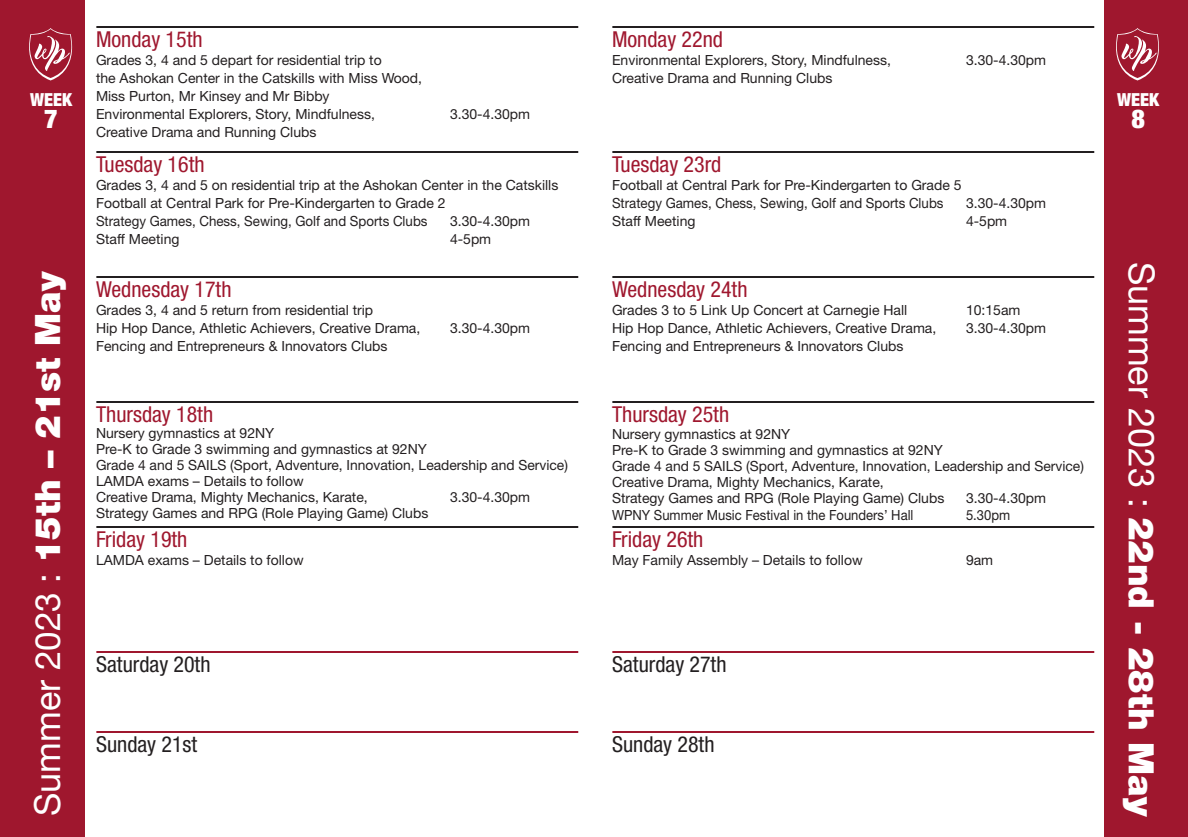
<style>
.page{position:relative;width:1188px;height:837px;background:#fff}
.page>*{position:absolute;margin:0;border:0;box-sizing:border-box;transform-origin:0 0}
.t1{font:900 35px "Helvetica Neue";color:#fff}
.t2{font:900 condensed 26px "Helvetica Neue";color:#fff}
.t3{font:condensed 22px "Helvetica Neue";color:#9f172e}
.t4{font:condensed 22px "Helvetica Neue";color:#231f20}
.t5{font:900 condensed 18px "Helvetica Neue";color:#fff}
.t6{font:14px "Helvetica Neue";color:#231f20}
.t7{font:14px "Helvetica Neue";color:#231f20;scale:.95 1}
.t8{font:14px "Helvetica Neue";color:#231f20;scale:.93 1}
.s1{font-weight:400;font-size:36px}
.s2{font-weight:400}
</style>
<div class="page">
<hr style="left:612px;top:26px;width:482px;height:2px;background:#231f20">
<hr style="left:612px;top:151px;width:482px;height:2px;background:#231f20">
<hr style="left:612px;top:276px;width:482px;height:2px;background:#231f20">
<hr style="left:612px;top:401px;width:482px;height:2px;background:#231f20">
<hr style="left:612px;top:526px;width:482px;height:2px;background:#231f20">
<hr style="left:612px;top:651px;width:482px;height:2px;background:#9f172e">
<hr style="left:612px;top:731px;width:482px;height:2px;background:#9f172e">
<div style="left:1104px;top:0;width:84px;height:837px;background:#9f172e"></div>
<div style="left:0;top:0;width:84px;height:837px;background:#9f172e"></div>
<hr style="left:96px;top:26px;width:482px;height:2px;background:#231f20">
<hr style="left:96px;top:151px;width:482px;height:2px;background:#231f20">
<hr style="left:96px;top:276px;width:482px;height:2px;background:#231f20">
<hr style="left:96px;top:401px;width:482px;height:2px;background:#231f20">
<hr style="left:96px;top:526px;width:482px;height:2px;background:#231f20">
<hr style="left:96px;top:651px;width:482px;height:2px;background:#9f172e">
<hr style="left:96px;top:731px;width:482px;height:2px;background:#9f172e">
<svg style="left:29px;top:28px;width:43px;height:52px"></svg>
<svg style="left:1116px;top:28px;width:43px;height:52px"></svg>
<p class="t5" style="left:30px;top:89px;width:44px">WEEK</p>
<p class="t2" style="left:44px;top:103px;width:15px">7</p>
<p class="t1" style="left:27px;top:816px;width:547px;rotate:-90deg"><span class="s1">Summer</span> <span class="s2">2023 :</span> 15th – 21st May</p>
<p class="t3" style="left:96px;top:27px;width:108px">Monday 15th</p>
<p class="t6" style="left:96px;top:52px;width:287px">Grades 3, 4 and 5 depart for residential trip to</p>
<p class="t6" style="left:96px;top:70px;width:328px">the Ashokan Center in the Catskills with Miss Wood,</p>
<p class="t6" style="left:96px;top:88px;width:235px">Miss Purton, Mr Kinsey and Mr Bibby</p>
<p class="t6" style="left:96px;top:106px;width:281px">Environmental Explorers, Story, Mindfulness,</p>
<p class="t6" style="left:450px;top:106px;width:82px">3.30-4.30pm</p>
<p class="t6" style="left:96px;top:124px;width:222px">Creative Drama and Running Clubs</p>
<p class="t3" style="left:96px;top:152px;width:110px">Tuesday 16th</p>
<p class="t6" style="left:96px;top:177px;width:464px">Grades 3, 4 and 5 on residential trip at the Ashokan Center in the Catskills</p>
<p class="t6" style="left:96px;top:195px;width:351px">Football at Central Park for Pre-Kindergarten to Grade 2</p>
<p class="t7" style="left:96px;top:213px;width:350px">Strategy Games, Chess, Sewing, Golf and Sports Clubs</p>
<p class="t6" style="left:450px;top:213px;width:82px">3.30-4.30pm</p>
<p class="t6" style="left:96px;top:231px;width:85px">Staff Meeting</p>
<p class="t6" style="left:450px;top:231px;width:43px">4-5pm</p>
<p class="t3" style="left:96px;top:277px;width:137px">Wednesday 17th</p>
<p class="t6" style="left:96px;top:302px;width:279px">Grades 3, 4 and 5 return from residential trip</p>
<p class="t6" style="left:96px;top:320px;width:326px">Hip Hop Dance, Athletic Achievers, Creative Drama,</p>
<p class="t6" style="left:450px;top:320px;width:82px">3.30-4.30pm</p>
<p class="t6" style="left:96px;top:338px;width:293px">Fencing and Entrepreneurs &amp; Innovators Clubs</p>
<p class="t3" style="left:96px;top:402px;width:119px">Thursday 18th</p>
<p class="t6" style="left:96px;top:425px;width:180px">Nursery gymnastics at 92NY</p>
<p class="t6" style="left:96px;top:441px;width:332px">Pre-K to Grade 3 swimming and gymnastics at 92NY</p>
<p class="t6" style="left:96px;top:457px;width:473px">Grade 4 and 5 SAILS (Sport, Adventure, Innovation, Leadership and Service)</p>
<p class="t6" style="left:96px;top:473px;width:209px">LAMDA exams – Details to follow</p>
<p class="t6" style="left:96px;top:489px;width:273px">Creative Drama, Mighty Mechanics, Karate,</p>
<p class="t6" style="left:450px;top:489px;width:82px">3.30-4.30pm</p>
<p class="t6" style="left:96px;top:505px;width:334px">Strategy Games and RPG (Role Playing Game) Clubs</p>
<p class="t3" style="left:96px;top:527px;width:93px">Friday 19th</p>
<p class="t6" style="left:96px;top:552px;width:209px">LAMDA exams – Details to follow</p>
<p class="t4" style="left:96px;top:652px;width:116px">Saturday 20th</p>
<p class="t4" style="left:96px;top:732px;width:103px">Sunday 21st</p>
<p class="t3" style="left:612px;top:27px;width:113px">Monday 22nd</p>
<p class="t6" style="left:612px;top:52px;width:281px">Environmental Explorers, Story, Mindfulness,</p>
<p class="t6" style="left:966px;top:52px;width:82px">3.30-4.30pm</p>
<p class="t6" style="left:612px;top:70px;width:222px">Creative Drama and Running Clubs</p>
<p class="t3" style="left:612px;top:152px;width:111px">Tuesday 23rd</p>
<p class="t6" style="left:612px;top:177px;width:351px">Football at Central Park for Pre-Kindergarten to Grade 5</p>
<p class="t7" style="left:612px;top:195px;width:350px">Strategy Games, Chess, Sewing, Golf and Sports Clubs</p>
<p class="t6" style="left:966px;top:195px;width:82px">3.30-4.30pm</p>
<p class="t6" style="left:612px;top:213px;width:85px">Staff Meeting</p>
<p class="t6" style="left:966px;top:213px;width:43px">4-5pm</p>
<p class="t3" style="left:612px;top:277px;width:137px">Wednesday 24th</p>
<p class="t6" style="left:612px;top:302px;width:297px">Grades 3 to 5 Link Up Concert at Carnegie Hall</p>
<p class="t6" style="left:966px;top:302px;width:56px">10:15am</p>
<p class="t6" style="left:612px;top:320px;width:326px">Hip Hop Dance, Athletic Achievers, Creative Drama,</p>
<p class="t6" style="left:966px;top:320px;width:82px">3.30-4.30pm</p>
<p class="t6" style="left:612px;top:338px;width:293px">Fencing and Entrepreneurs &amp; Innovators Clubs</p>
<p class="t3" style="left:612px;top:402px;width:119px">Thursday 25th</p>
<p class="t6" style="left:612px;top:425px;width:180px">Nursery gymnastics at 92NY</p>
<p class="t6" style="left:612px;top:441px;width:332px">Pre-K to Grade 3 swimming and gymnastics at 92NY</p>
<p class="t6" style="left:612px;top:458px;width:473px">Grade 4 and 5 SAILS (Sport, Adventure, Innovation, Leadership and Service)</p>
<p class="t6" style="left:612px;top:474px;width:273px">Creative Drama, Mighty Mechanics, Karate,</p>
<p class="t6" style="left:612px;top:490px;width:334px">Strategy Games and RPG (Role Playing Game) Clubs</p>
<p class="t6" style="left:966px;top:490px;width:82px">3.30-4.30pm</p>
<p class="t8" style="left:612px;top:506px;width:326px">WPNY Summer Music Festival in the Founders’ Hall</p>
<p class="t8" style="left:966px;top:506px;width:49px">5.30pm</p>
<p class="t3" style="left:612px;top:527px;width:93px">Friday 26th</p>
<p class="t6" style="left:612px;top:552px;width:252px">May Family Assembly – Details to follow</p>
<p class="t6" style="left:966px;top:552px;width:29px">9am</p>
<p class="t4" style="left:612px;top:652px;width:116px">Saturday 27th</p>
<p class="t4" style="left:612px;top:732px;width:104px">Sunday 28th</p>
<p class="t5" style="left:1117px;top:89px;width:44px">WEEK</p>
<p class="t2" style="left:1131px;top:103px;width:15px">8</p>
<p class="t1" style="left:1162px;top:262px;width:557px;rotate:90deg"><span class="s1">Summer 2023</span> <span class="s2">:</span> 22nd - 28th May</p>
</div>
